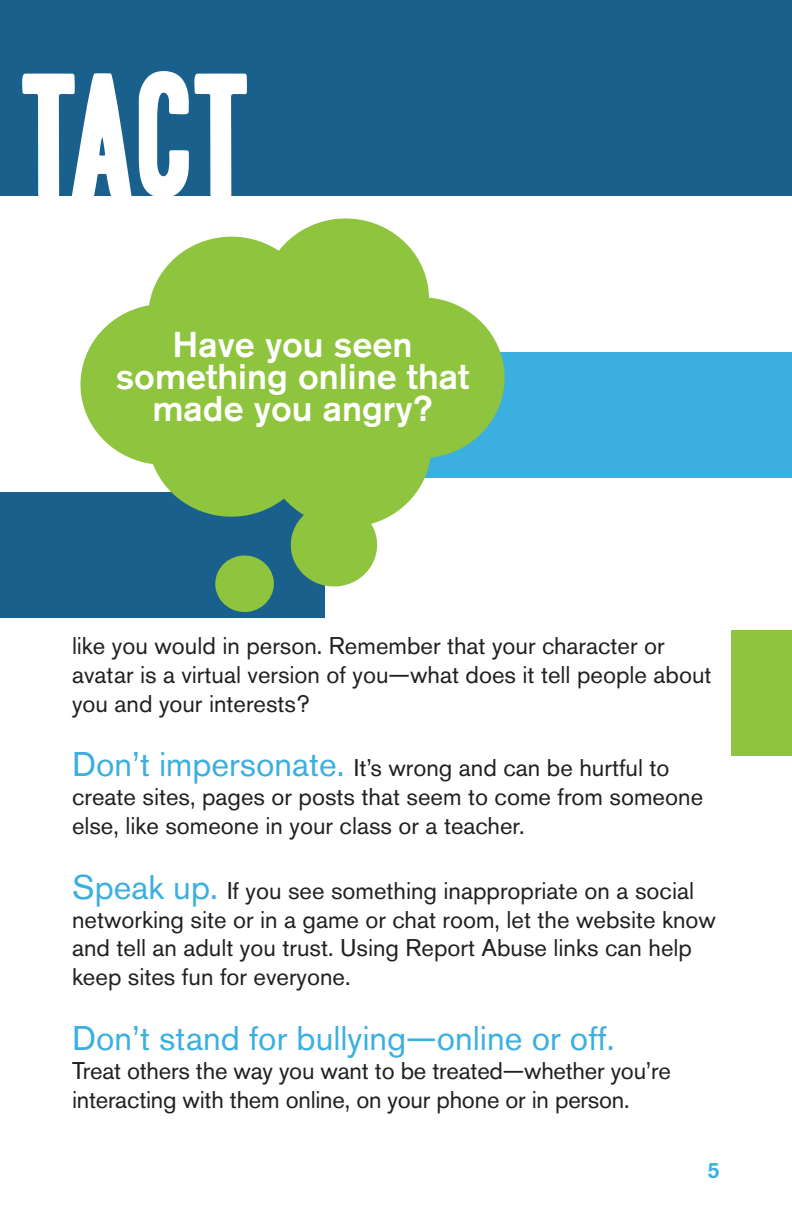
<style>
.page{position:relative;width:792px;height:1224px;background:#fff}
.page>*{position:absolute;margin:0;border:0;box-sizing:border-box;transform-origin:0 0}
.t1{font:152px "Headline One HPLHS";color:#fff}
.t2{font:500 35.6px/31.8px "Akzidenz Grotesk Pro";color:#fff;text-align:center}
.t3{font:34px "Akzidenz Grotesk Pro";color:#3bafe0}
.t4{font:24px/28.8px "Akzidenz Grotesk Pro";color:#231f20}
.t5{font:500 22px "Akzidenz Grotesk Pro";color:#3bafe0}
.s1{font-size:34px;color:#3bafe0}
</style>
<div class="page">
<div style="left:0;top:0;width:792px;height:196px;background:#19608d"></div>
<div style="left:0;top:492px;width:325px;height:126px;background:#19608d"></div>
<div style="left:383px;top:352px;width:409px;height:126px;background:#3bafe0"></div>
<svg style="left:80px;top:218px;width:425px;height:394px;fill:#8fc43e"></svg>
<div style="left:732px;top:630px;width:60px;height:126px;background:#8fc43e"></div>
<h1 class="t1" style="left:23px;top:63px;width:233px">TACT</h1>
<p class="t2" style="left:116px;top:328px;width:355px">Have you seen something online that made you angry?</p>
<p class="t4" style="left:72px;top:631px;width:641px">like you would in person. Remember that your character or avatar is a virtual version of you—what does it tell people about you and your interests?</p>
<p class="t4" style="left:72px;top:754px;width:633px"><span class="s1">Don’t impersonate.</span> It’s wrong and can be hurtful to create sites, pages or posts that seem to come from someone else, like someone in your class or a teacher.</p>
<p class="t4" style="left:72px;top:876px;width:646px"><span class="s1">Speak up.</span> If you see something inappropriate on a social networking site or in a game or chat room, let the website know and tell an adult you trust. Using Report Abuse links can help keep sites fun for everyone.</p>
<p class="t3" style="left:72px;top:1016px;width:544px">Don’t stand for bullying—online or off.</p>
<p class="t4" style="left:72px;top:1056px;width:601px">Treat others the way you want to be treated—whether you’re interacting with them online, on your phone or in person.</p>
<p class="t5" style="left:708px;top:1156px;width:14px">5</p>
</div>
